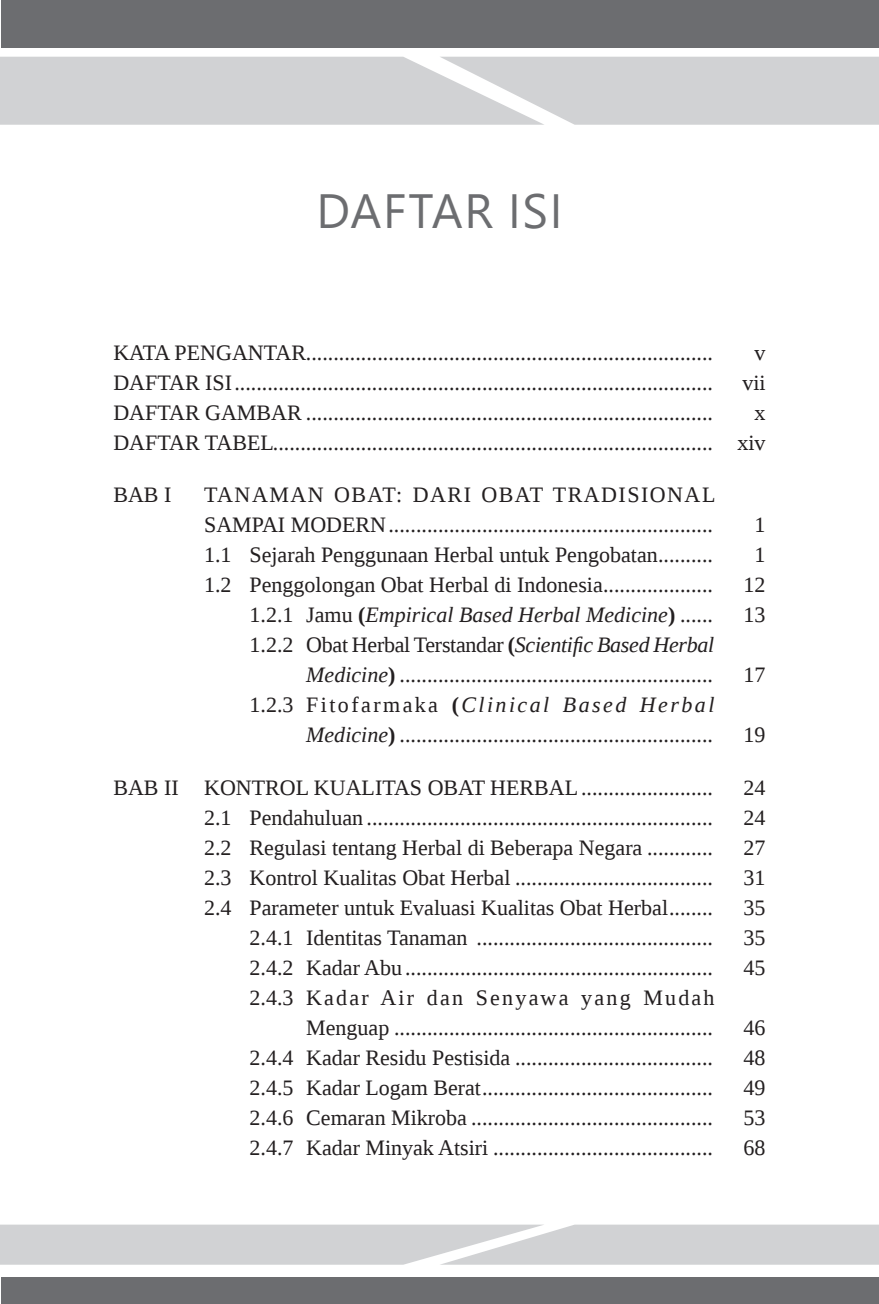
<style>
.page{position:relative;width:879px;height:1304px;background:#fff}
.page>*{position:absolute;margin:0;border:0;box-sizing:border-box;transform-origin:0 0}
.bab_2{font:48px "Segoe UI";letter-spacing:.035em;color:#6c6d70}
.TOC-1_2{font:22px/30px "Liberation Serif";color:#231f20;text-align:right}
.TOC-Bab{font:22px "Liberation Serif";color:#231f20}
.Daftar_Isi-A_B{font:22px "Liberation Serif";color:#231f20}
.TOC-Bab-2{font:22px/30px "Liberation Serif";letter-spacing:.065em;color:#231f20}
.TOC-1_2-2{font:22px/30px "Liberation Serif";letter-spacing:.1em;color:#231f20;text-align:right}
.TOC-1_2-3{font:italic 22px "Liberation Serif";color:#231f20}
.s1{font-style:normal}
.s2{font-weight:700;font-style:normal}
.s3{font-weight:700}
.s4{font-style:italic}
</style>
<div class="page">
<div style="left:1px;top:0;width:878px;height:48px;background:#6c6d70"></div>
<div style="left:1px;top:1277px;width:878px;height:27px;background:#6c6d70"></div>
<div style="left:0;top:57px;width:879px;height:68px;background:#d1d2d4"></div>
<div style="left:0;top:1225px;width:879px;height:40px;background:#d1d2d4"></div>
<p class="bab_2" style="left:316px;top:165px;width:248px">DAFTAR ISI</p>
<p class="TOC-Bab" style="left:113px;top:338px;width:601px">KATA PENGANTAR..........................................................................</p>
<p class="TOC-Bab" style="left:754px;top:338px;width:12px">v</p>
<p class="TOC-Bab" style="left:113px;top:368px;width:601px">DAFTAR ISI.......................................................................................</p>
<p class="TOC-Bab" style="left:742px;top:368px;width:25px">vii</p>
<p class="TOC-Bab" style="left:113px;top:398px;width:601px">DAFTAR GAMBAR ..........................................................................</p>
<p class="TOC-Bab" style="left:754px;top:398px;width:12px">x</p>
<p class="TOC-Bab" style="left:113px;top:428px;width:653px">DAFTAR TABEL................................................................................ xiv</p>
<p class="TOC-Bab" style="left:113px;top:481px;width:60px">BAB I</p>
<p class="TOC-Bab-2" style="left:204px;top:480px;width:513px">TANAMAN OBAT: DARI OBAT TRADISIONAL<br>SAMPAI MODERN...........................................................</p>
<p class="TOC-Bab" style="left:754px;top:511px;width:12px">1</p>
<p class="Daftar_Isi-A_B" style="left:204px;top:541px;width:510px">1.1 Sejarah Penggunaan Herbal untuk Pengobatan..........</p>
<p class="Daftar_Isi-A_B" style="left:754px;top:541px;width:12px">1</p>
<p class="Daftar_Isi-A_B" style="left:204px;top:571px;width:510px">1.2 Penggolongan Obat Herbal di Indonesia....................</p>
<p class="Daftar_Isi-A_B" style="left:743px;top:571px;width:23px">12</p>
<p class="TOC-1_2-3" style="left:249px;top:601px;width:465px"><span class="s1">1.2.1 Jamu</span> <span class="s2">(</span>Empirical Based Herbal Medicine<span class="s2">)</span> <span class="s1">......</span></p>
<p class="TOC-1_2" style="left:743px;top:600px;width:23px">13</p>
<p class="TOC-1_2" style="left:249px;top:630px;width:466px">1.2.2 Obat Herbal Terstandar <span class="s3">(</span><span class="s4">Scientific Based Herbal<br>Medicine</span><span class="s3">)</span> .........................................................</p>
<p class="TOC-1_2" style="left:743px;top:660px;width:23px">17</p>
<p class="TOC-1_2" style="left:249px;top:690px;width:466px">1.2.3 Fitofarmaka <span class="s3">(</span><span class="s4">Clinical Based Herbal<br>Medicine</span><span class="s3">)</span> .........................................................</p>
<p class="TOC-1_2" style="left:743px;top:720px;width:23px">19</p>
<p class="TOC-Bab" style="left:113px;top:774px;width:601px">BAB II KONTROL KUALITAS OBAT HERBAL........................</p>
<p class="TOC-Bab" style="left:743px;top:774px;width:23px">24</p>
<p class="Daftar_Isi-A_B" style="left:204px;top:804px;width:510px">2.1 Pendahuluan ...............................................................</p>
<p class="Daftar_Isi-A_B" style="left:743px;top:804px;width:23px">24</p>
<p class="Daftar_Isi-A_B" style="left:204px;top:834px;width:510px">2.2 Regulasi tentang Herbal di Beberapa Negara ............</p>
<p class="Daftar_Isi-A_B" style="left:743px;top:834px;width:23px">27</p>
<p class="Daftar_Isi-A_B" style="left:204px;top:864px;width:510px">2.3 Kontrol Kualitas Obat Herbal ....................................</p>
<p class="Daftar_Isi-A_B" style="left:743px;top:864px;width:23px">31</p>
<p class="Daftar_Isi-A_B" style="left:204px;top:894px;width:510px">2.4 Parameter untuk Evaluasi Kualitas Obat Herbal........</p>
<p class="Daftar_Isi-A_B" style="left:743px;top:894px;width:23px">35</p>
<p class="TOC-1_2" style="left:249px;top:923px;width:465px">2.4.1 Identitas Tanaman ...........................................</p>
<p class="TOC-1_2" style="left:743px;top:923px;width:23px">35</p>
<p class="TOC-1_2" style="left:249px;top:953px;width:465px">2.4.2 Kadar Abu ........................................................</p>
<p class="TOC-1_2" style="left:743px;top:953px;width:23px">45</p>
<p class="TOC-1_2-2" style="left:249px;top:983px;width:466px">2.4.3 Kadar Air dan Senyawa yang Mudah<br>Menguap ..........................................................</p>
<p class="TOC-1_2" style="left:743px;top:1013px;width:23px">46</p>
<p class="TOC-1_2" style="left:249px;top:1043px;width:465px">2.4.4 Kadar Residu Pestisida ....................................</p>
<p class="TOC-1_2" style="left:743px;top:1043px;width:23px">48</p>
<p class="TOC-1_2" style="left:249px;top:1073px;width:465px">2.4.5 Kadar Logam Berat..........................................</p>
<p class="TOC-1_2" style="left:743px;top:1073px;width:23px">49</p>
<p class="TOC-1_2" style="left:249px;top:1103px;width:465px">2.4.6 Cemaran Mikroba ............................................</p>
<p class="TOC-1_2" style="left:743px;top:1103px;width:23px">53</p>
<p class="TOC-1_2" style="left:249px;top:1133px;width:465px">2.4.7 Kadar Minyak Atsiri ........................................</p>
<p class="TOC-1_2" style="left:743px;top:1133px;width:23px">68</p>
</div>
